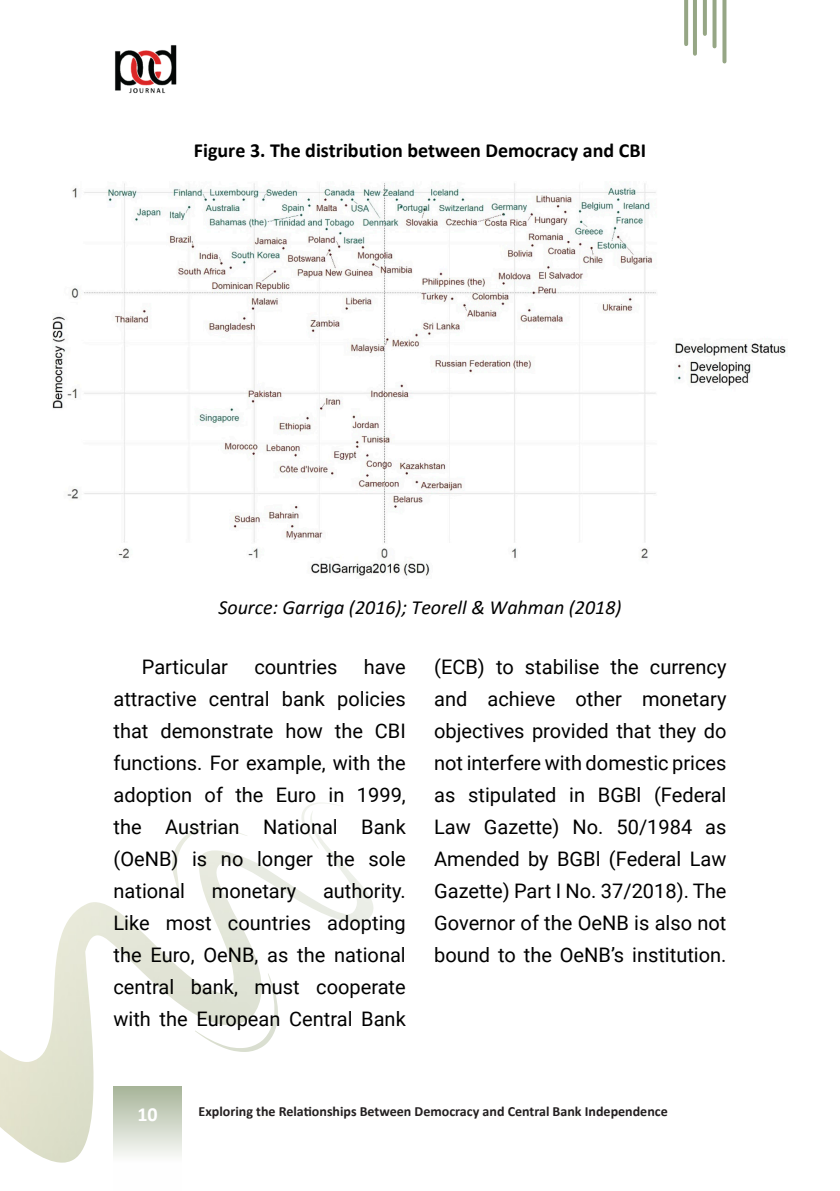
<style>
.page{position:relative;width:840px;height:1191px;background:#fff}
.page>*{position:absolute;margin:0;border:0;box-sizing:border-box;transform-origin:0 0}
.P_-_Utama{font:20px/32px "Roboto";color:#000;text-align:justify}
.J_-_Figure___Tabel{font:700 20px "Calibri";color:#000}
.P_-_Source{font:italic 20px "Calibri";color:#000}
.t1{font:700 20px "Calibri";color:#fff}
.t2{font:700 14px "Calibri";color:#231f20}
</style>
<div class="page">
<svg style="left:722px;top:0;width:4px;height:61px"></svg>
<svg style="left:712px;top:0;width:4px;height:46px"></svg>
<svg style="left:702px;top:0;width:4px;height:34px"></svg>
<svg style="left:684px;top:0;width:3px;height:44px"></svg>
<svg style="left:693px;top:0;width:3px;height:54px"></svg>
<img style="left:115px;top:45px;width:62px;height:49px">
<img style="left:0;top:848px;width:374px;height:314px">
<img style="left:172px;top:826px;width:75px;height:67px">
<img style="left:301px;top:802px;width:34px;height:46px">
<img style="left:195px;top:973px;width:83px;height:79px">
<img style="left:52px;top:183px;width:734px;height:393px">
<p class="J_-_Figure___Tabel" style="left:194px;top:137px;width:453px">Figure 3. The distribution between Democracy and CBI</p>
<p class="P_-_Source" style="left:218px;top:593px;width:404px">Source: Garriga (2016); Teorell &amp; Wahman (2018)</p>
<p class="P_-_Utama" style="left:113px;top:650px;width:294px;text-indent:250px">have attractive central bank policies that demonstrate how the CBI functions. For example, with the adoption of the Euro in 1999, the Austrian National Bank (OeNB) is no longer the sole national</p>
<p class="P_-_Utama" style="left:142px;top:650px;width:88px">Particular</p>
<p class="P_-_Utama" style="left:254px;top:650px;width:84px">countries</p>
<p class="P_-_Utama" style="left:113px;top:874px;width:293px;text-indent:209px">authority.<br>Like most countries adopting the Euro, OeNB, as the national central bank, must cooperate with the European Central Bank</p>
<p class="P_-_Utama" style="left:212px;top:874px;width:86px">monetary</p>
<p class="P_-_Utama" style="left:434px;top:650px;width:294px">(ECB) to stabilise the currency and achieve other monetary objectives provided that they do not interfere with domestic prices as stipulated in BGBl (Federal Law Gazette) No. 50/1984 as Amended by BGBl (Federal Law Gazette) Part I No. 37/2018). The Governor of the OeNB is also not bound to the OeNB’s institution.</p>
<p class="t1" style="left:137px;top:1101px;width:22px">10</p>
<p class="t2" style="left:198px;top:1102px;width:470px">Exploring the Relationships Between Democracy and Central Bank Independence</p>
</div>
